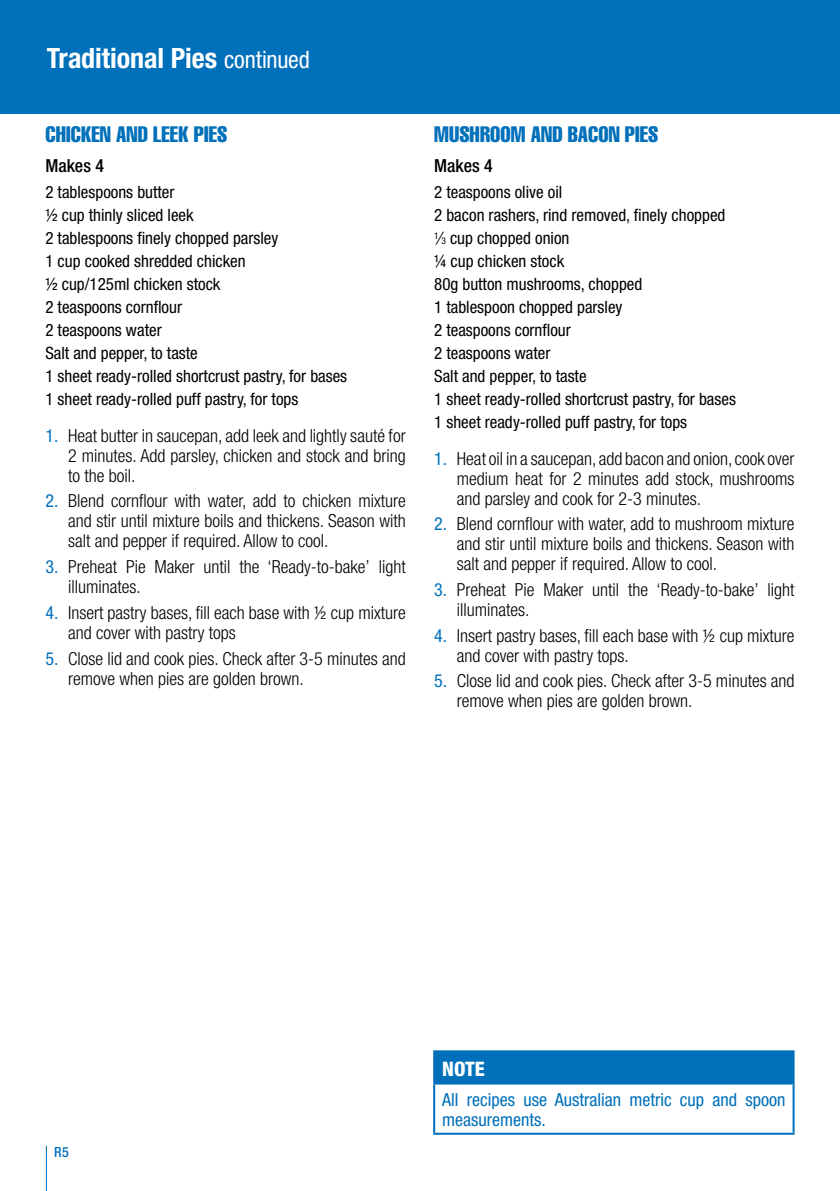
<style>
.page{position:relative;width:840px;height:1191px;background:#fff}
.page>*{position:absolute;margin:0;border:0;box-sizing:border-box;transform-origin:0 0}
.t1{font:700 condensed 28px "Helvetica Neue";letter-spacing:-.005em;color:#fff}
.t2{font:extra-condensed 22px "Helvetica";letter-spacing:.01em;color:#0070ba}
.t3{font:800 condensed 20px "Helvetica Neue";color:#fff}
.t4{font:300 condensed 18px/20px "Helvetica Neue";color:#000}
.t5{font:condensed 18px/20px "Helvetica Neue";color:#0070ba}
.t6{font:500 condensed 18px "Helvetica Neue";color:#000}
.t7{font:condensed 17px/23px "Helvetica Neue";color:#000}
.t8{font:500 condensed 14px "Helvetica Neue";color:#0070ba}
.s1{font-weight:400;font-size:24px}
.s2{font-weight:400;color:#0070ba}
.s3{font-size:9.4px}
</style>
<div class="page">
<hr style="left:46px;top:1145px;width:1px;height:46px;background:#0070ba">
<div style="left:0;top:0;width:839px;height:113px;background:#0070ba"></div>
<div style="left:434px;top:1051px;width:359px;height:32px;background:#0070ba"></div>
<hr style="left:433px;top:1132px;width:361px;height:2px;background:#0070ba">
<hr style="left:433px;top:1050px;width:361px;height:2px;background:#0070ba">
<hr style="left:433px;top:1052px;width:2px;height:30px;background:#0070ba">
<hr style="left:792px;top:1052px;width:2px;height:30px;background:#0070ba">
<hr style="left:433px;top:1082px;width:361px;height:2px;background:#0070ba">
<hr style="left:433px;top:1084px;width:2px;height:48px;background:#0070ba">
<hr style="left:792px;top:1084px;width:2px;height:48px;background:#0070ba">
<h1 class="t1" style="left:47px;top:41px;width:264px">Traditional Pies <span class="s1">continued</span></h1>
<p class="t2" style="left:45px;top:121px;width:183px">CHICKEN AND LEEK PIES</p>
<p class="t6" style="left:45px;top:155px;width:60px">Makes 4</p>
<p class="t7" style="left:45px;top:181px;width:303px">2 tablespoons butter<br>½ cup thinly sliced leek<br>2 tablespoons finely chopped parsley<br>1 cup cooked shredded chicken<br>½ cup/125ml chicken stock<br>2 teaspoons cornflour<br>2 teaspoons water<br>Salt and pepper, to taste<br>1 sheet ready-rolled shortcrust pastry, for bases<br>1 sheet ready-rolled puff pastry, for tops</p>
<p class="t4" style="left:68px;top:425px;width:339px;text-align:justify;text-indent:-23px"><span class="s2">1.</span> Heat butter in saucepan, add leek and lightly sauté for 2 minutes. Add parsley, chicken and stock and bring to the boil.</p>
<p class="t4" style="left:68px;top:491px;width:339px;text-align:justify;text-indent:-23px"><span class="s2">2.</span> Blend cornflour with water, add to chicken mixture and stir until mixture boils and thickens. Season with salt and pepper if required. Allow to cool.</p>
<p class="t4" style="left:68px;top:556px;width:339px;text-indent:-23px"><span class="s2">3.</span> Preheat Pie Maker until the ‘Ready-to-bake’ light illuminates.</p>
<p class="t4" style="left:68px;top:602px;width:339px;text-indent:-23px"><span class="s2">4.</span> Insert pastry bases, fill each base with ½ cup mixture and cover with pastry tops</p>
<p class="t4" style="left:68px;top:648px;width:339px;text-indent:-23px"><span class="s2">5.</span> Close lid and cook pies. Check after 3-5 minutes and remove when pies are golden brown.</p>
<p class="t2" style="left:434px;top:121px;width:226px">MUSHROOM AND BACON PIES</p>
<p class="t6" style="left:434px;top:155px;width:60px">Makes 4</p>
<p class="t7" style="left:434px;top:181px;width:303px">2 teaspoons olive oil<br>2 bacon rashers, rind removed, finely chopped<br><sup>1</sup>⁄<span class="s3">3</span> cup chopped onion<br>¼ cup chicken stock<br>80g button mushrooms, chopped<br>1 tablespoon chopped parsley<br>2 teaspoons cornflour<br>2 teaspoons water<br>Salt and pepper, to taste<br>1 sheet ready-rolled shortcrust pastry, for bases<br>1 sheet ready-rolled puff pastry, for tops</p>
<p class="t4" style="left:456px;top:448px;width:339px;text-align:justify;text-indent:-23px"><span class="s2">1.</span> Heat oil in a saucepan, add bacon and onion, cook over medium heat for 2 minutes add stock, mushrooms and parsley and cook for 2-3 minutes.</p>
<p class="t4" style="left:456px;top:514px;width:339px;text-align:justify;text-indent:-23px"><span class="s2">2.</span> Blend cornflour with water, add to mushroom mixture and stir until mixture boils and thickens. Season with salt and pepper if required. Allow to cool.</p>
<p class="t4" style="left:456px;top:579px;width:339px;text-indent:-23px"><span class="s2">3.</span> Preheat Pie Maker until the ‘Ready-to-bake’ light illuminates.</p>
<p class="t4" style="left:456px;top:625px;width:339px;text-indent:-23px"><span class="s2">4.</span> Insert pastry bases, fill each base with ½ cup mixture and cover with pastry tops.</p>
<p class="t4" style="left:456px;top:671px;width:339px;text-indent:-23px"><span class="s2">5.</span> Close lid and cook pies. Check after 3-5 minutes and remove when pies are golden brown.</p>
<p class="t8" style="left:54px;top:1143px;width:16px">R5</p>
<p class="t3" style="left:442px;top:1056px;width:44px">NOTE</p>
<p class="t5" style="left:442px;top:1089px;width:344px">All recipes use Australian metric cup and spoon measurements.</p>
</div>
